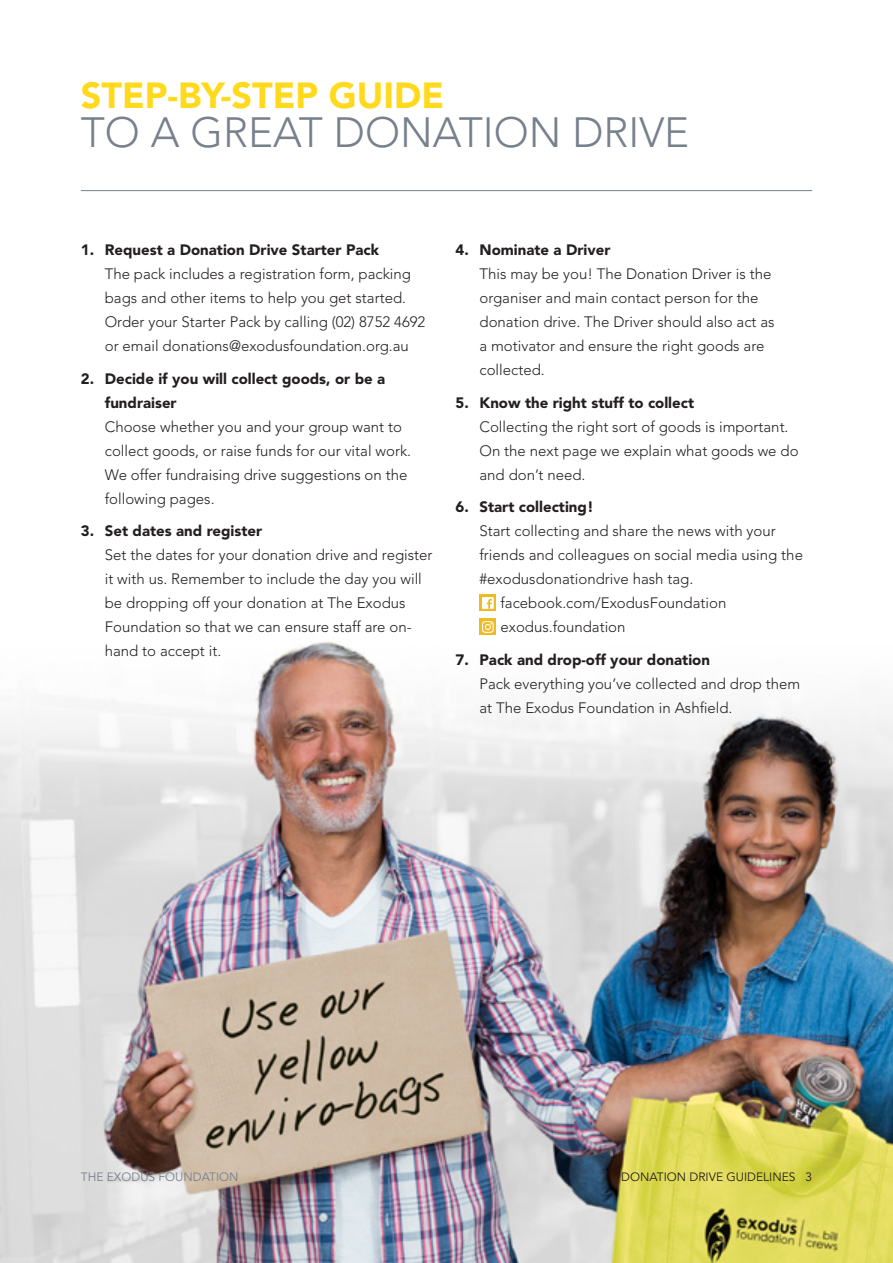
<style>
.page{position:relative;width:893px;height:1263px;background:#fff}
.page>*{position:absolute;margin:0;border:0;box-sizing:border-box;transform-origin:0 0}
.t1{font:300 42px "Avenir LT Std";color:#77808c}
.t2{font:900 36px "Avenir LT Std";color:#ffd91b}
.t3{font:300 15px/24px "Avenir LT Std";color:#231f20}
.t4{font:900 15px "Avenir LT Std";color:#231f20}
.Footer_right{font:12px "Avenir LT Std";color:#231f20}
.Footer_right-2{font:12px "Avenir LT Std";color:#77808c}
.s1{font-weight:900}
</style>
<div class="page">
<img style="left:0;top:594px;width:893px;height:669px">
<div style="left:479px;top:595px;width:17px;height:16px;background:#eebb24"></div>
<div style="left:482px;top:597px;width:12px;height:12px;background:#fff"></div>
<svg style="left:487px;top:599px;width:5px;height:10px"></svg>
<div style="left:479px;top:619px;width:17px;height:16px;background:#eebb24"></div>
<svg style="left:482px;top:621px;width:12px;height:12px"></svg>
<hr style="left:81px;top:190px;width:731px;height:1px;background:#77808c">
<h1 class="t2" style="left:81px;top:74px;width:365px">STEP-BY-STEP GUIDE</h1>
<h1 class="t1" style="left:81px;top:108px;width:610px">TO A GREAT DONATION DRIVE</h1>
<p class="t3" style="left:105px;top:238px;width:322px;text-indent:-24px"><span class="s1">1. Request a Donation Drive Starter Pack<br></span>The pack includes a registration form, packing bags and other items to help you get started.<br>Order your Starter Pack by calling (02) 8752 4692 or email donations@exodusfoundation.org.au</p>
<p class="t3" style="left:105px;top:366px;width:308px;text-indent:-24px"><span class="s1">2. Decide if you will collect goods, or be a fundraiser<br></span>Choose whether you and your group want to collect goods, or raise funds for our vital work.<br>We offer fundraising drive suggestions on the following pages.</p>
<p class="t3" style="left:105px;top:519px;width:329px;text-indent:-24px"><span class="s1">3. Set dates and register<br></span>Set the dates for your donation drive and register it with us. Remember to include the day you will be dropping off your donation at The Exodus Foundation so that we can ensure staff are on&shy;hand to accept it.</p>
<p class="t3" style="left:479px;top:238px;width:297px;text-indent:-24px"><span class="s1">4. Nominate a Driver<br></span>This may be you! The Donation Driver is the organiser and main contact person for the donation drive. The Driver should also act as a motivator and ensure the right goods are collected.</p>
<p class="t3" style="left:479px;top:390px;width:321px;text-indent:-24px"><span class="s1">5. Know the right stuff to collect<br></span>Collecting the right sort of goods is important.<br>On the next page we explain what goods we do and don’t need.</p>
<p class="t4" style="left:455px;top:498px;width:140px">6. Start collecting!</p>
<p class="t3" style="left:479px;top:519px;width:298px">Start collecting and share the news with your</p>
<p class="t3" style="left:479px;top:543px;width:325px">friends and colleagues on social media using the</p>
<p class="t3" style="left:479px;top:567px;width:215px">#exodusdonationdrive hash tag.</p>
<p class="t3" style="left:500px;top:591px;width:227px">facebook.com/ExodusFoundation</p>
<p class="t3" style="left:500px;top:615px;width:127px">exodus.foundation</p>
<p class="t3" style="left:479px;top:647px;width:322px;text-indent:-24px"><span class="s1">7. Pack and drop-off your donation<br></span>Pack everything you’ve collected and drop them at The Exodus Foundation in Ashfield.</p>
<p class="Footer_right-2" style="left:81px;top:1169px;width:159px">THE EXODUS FOUNDATION</p>
<p class="Footer_right" style="left:621px;top:1169px;width:193px">DONATION DRIVE GUIDELINES 3</p>
</div>
